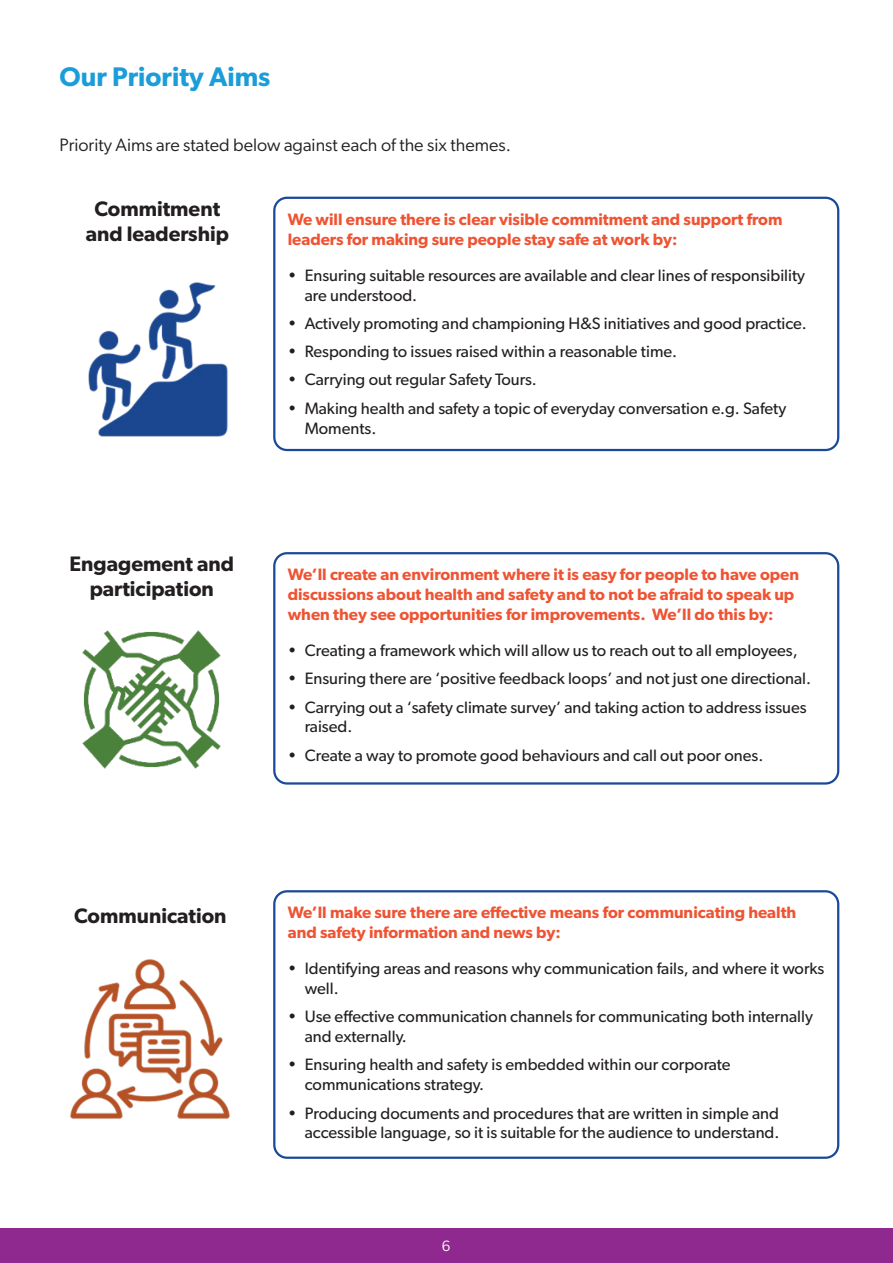
<style>
.page{position:relative;width:893px;height:1263px;background:#fff}
.page>*{position:absolute;margin:0;border:0;box-sizing:border-box;transform-origin:0 0}
.t1{font:600 27px "Gibson";color:#1b9dd9}
.t2{font:600 21px/25.2px "Gibson";color:#231f20;text-align:center}
.t3{font:18px "Gibson";color:#231f20}
.t4{font:16.5px/19.8px "Gibson";color:#231f20}
.t5{font:600 16.5px/19.8px "Gibson";color:#ee5433}
.t6{font:15px "Gibson";color:#fff}
</style>
<div class="page">
<div style="left:0;top:1229px;width:893px;height:34px;background:#8f288f"></div>
<img style="left:88px;top:282px;width:140px;height:155px">
<div style="left:273px;top:197px;width:566px;height:254px;border:2px solid #1b4999;border-radius:13px"></div>
<div style="left:273px;top:552px;width:566px;height:233px;border:2px solid #1b4999;border-radius:13px"></div>
<div style="left:273px;top:890px;width:566px;height:269px;border:2px solid #1b4999;border-radius:13px"></div>
<img style="left:82px;top:630px;width:139px;height:139px">
<img style="left:70px;top:959px;width:160px;height:160px">
<h1 class="t1" style="left:60px;top:61px;width:212px">Our Priority Aims</h1>
<p class="t3" style="left:60px;top:134px;width:453px">Priority Aims are stated below against each of the six themes.</p>
<p class="t2" style="left:86px;top:195px;width:145px">Commitment and leadership</p>
<p class="t2" style="left:70px;top:550px;width:166px">Engagement and participation</p>
<p class="t5" style="left:288px;top:209px;width:496px">We will ensure there is clear visible commitment and support from leaders for making sure people stay safe at work by:</p>
<p class="t4" style="left:305px;top:265px;width:502px;text-indent:-17px">• Ensuring suitable resources are available and clear lines of responsibility are understood.</p>
<p class="t4" style="left:288px;top:313px;width:520px">• Actively promoting and championing H&amp;S initiatives and good practice.</p>
<p class="t4" style="left:288px;top:341px;width:391px">• Responding to issues raised within a reasonable time.</p>
<p class="t4" style="left:288px;top:370px;width:251px">• Carrying out regular Safety Tours.</p>
<p class="t4" style="left:305px;top:398px;width:483px;text-indent:-17px">• Making health and safety a topic of everyday conversation e.g. Safety<br>Moments.</p>
<p class="t5" style="left:288px;top:564px;width:513px">We’ll create an environment where it is easy for people to have open discussions about health and safety and to not be afraid to speak up when they see opportunities for improvements. We’ll do this by:</p>
<p class="t4" style="left:288px;top:640px;width:511px">• Creating a framework which will allow us to reach out to all employees,</p>
<p class="t4" style="left:288px;top:668px;width:525px">• Ensuring there are ‘positive feedback loops’ and not just one directional.</p>
<p class="t4" style="left:305px;top:697px;width:503px;text-indent:-17px">• Carrying out a ‘safety climate survey’ and taking action to address issues raised.</p>
<p class="t4" style="left:288px;top:745px;width:477px">• Create a way to promote good behaviours and call out poor ones.</p>
<p class="t2" style="left:74px;top:902px;width:154px">Communication</p>
<p class="t5" style="left:288px;top:902px;width:510px">We’ll make sure there are effective means for communicating health and safety information and news by:</p>
<p class="t4" style="left:305px;top:958px;width:521px;text-indent:-17px">• Identifying areas and reasons why communication fails, and where it works well.</p>
<p class="t4" style="left:305px;top:1006px;width:510px;text-indent:-17px">• Use effective communication channels for communicating both internally and externally.</p>
<p class="t4" style="left:305px;top:1054px;width:427px;text-indent:-17px">• Ensuring health and safety is embedded within our corporate communications strategy.</p>
<p class="t4" style="left:288px;top:1103px;width:493px;text-align:right">• Producing documents and procedures that are written in simple and accessible language, so it is suitable for the audience to understand.</p>
<p class="t6" style="left:442px;top:1236px;width:10px">6</p>
</div>
